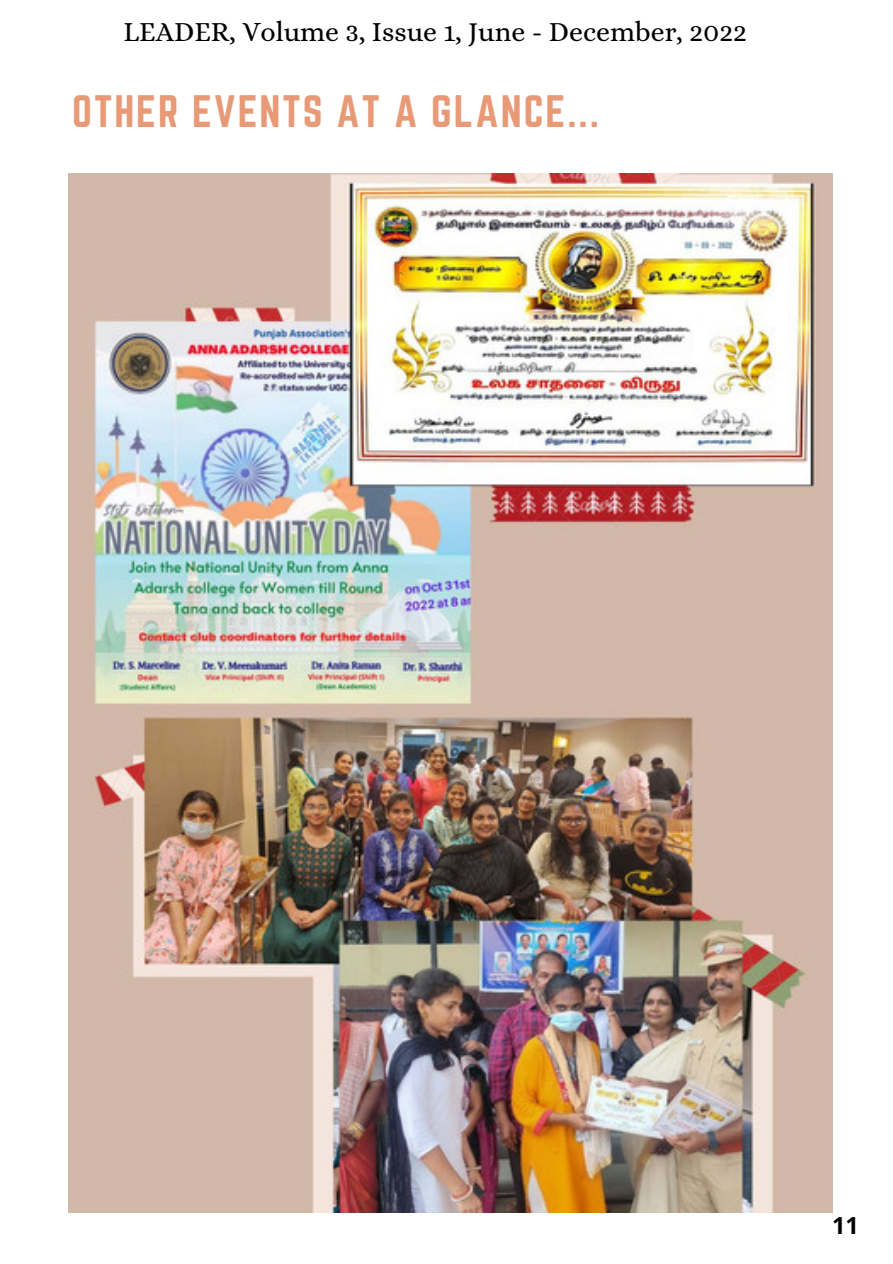
<style>
.page{position:relative;width:893px;height:1264px;background:#fff}
.page>*{position:absolute;margin:0;border:0;box-sizing:border-box;transform-origin:0 0}
.t1{font:39.75px "Norwester";letter-spacing:.05em;color:#e89976}
.t2{font:27.9px "Alice";color:#000}
.t3{font:700 23.55px "Open Sans";color:#000}
</style>
<div class="page">
<img style="left:69px;top:173px;width:763px;height:1039px">
<p class="t2" style="left:123px;top:16px;width:625px">LEADER, Volume 3, Issue 1, June - December, 2022</p>
<h1 class="t1" style="left:72px;top:87px;width:528px">OTHER EVENTS AT A GLANCE...</h1>
<p class="t3" style="left:832px;top:1209px;width:28px">11</p>
</div>
